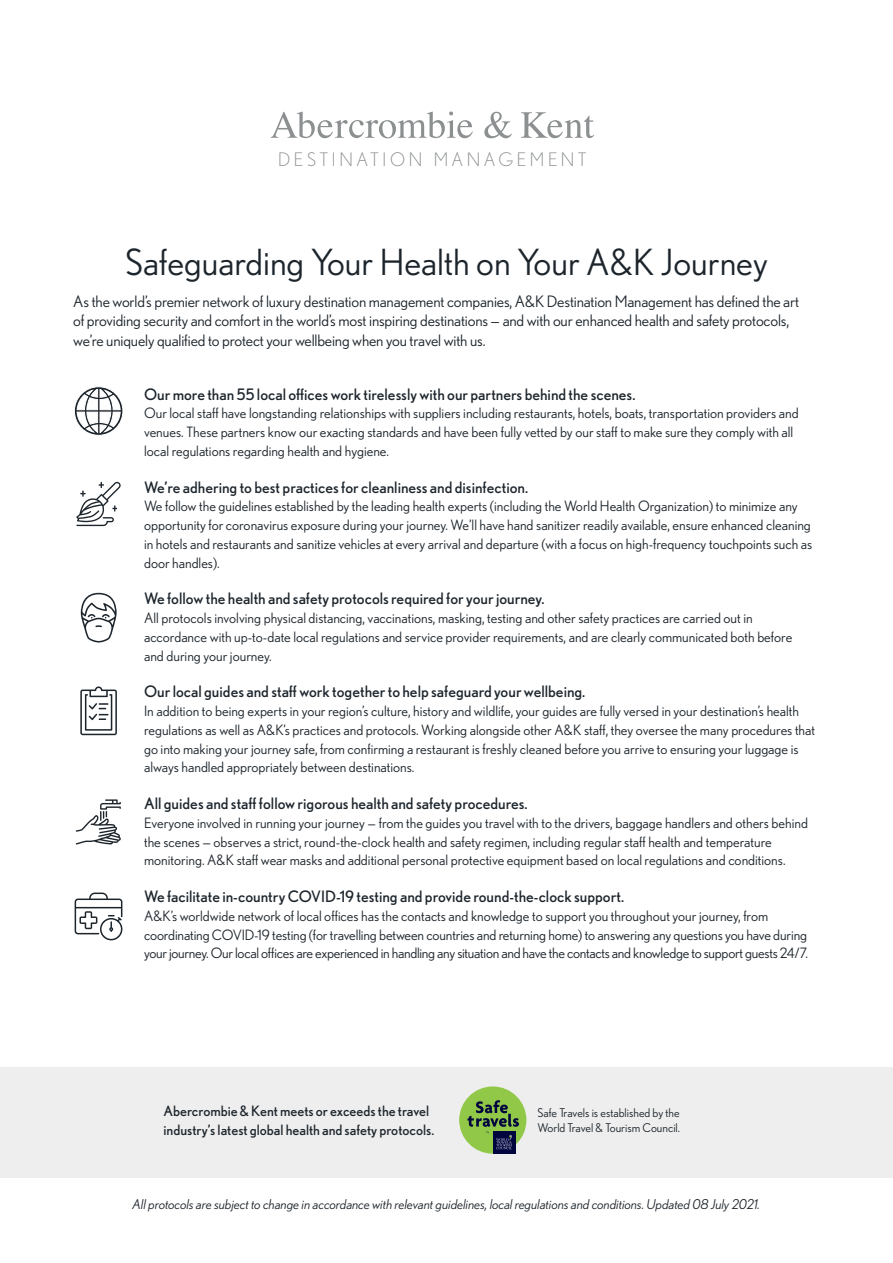
<style>
.page{position:relative;width:893px;height:1263px;background:#fff}
.page>*{position:absolute;margin:0;border:0;box-sizing:border-box;transform-origin:0 0}
.t1{font:36px "Nobel";color:#1d252c}
.t2{font:300 18.6px "Nobel";letter-spacing:.185em;color:#8c9091}
.t3{font:15.75px "Nobel";color:#1d252c}
.t4{font:15.75px/19.5px "Nobel";letter-spacing:-.01em;color:#1d252c}
.t5{font:14.25px/18.8px "Nobel";color:#1d252c}
.t6{font:14.25px/18.8px "Nobel";color:#1d252c}
.t7{font:italic 13.5px "Nobel";color:#1d252c}
.t8{font:12px/15px "Nobel";color:#1d252c}
</style>
<div class="page">
<div style="left:0;top:1068px;width:893px;height:110px;background:#eee"></div>
<div style="left:459px;top:1086px;width:67px;height:68px;background:#91c848;border-radius:50%"></div>
<div style="left:493px;top:1131px;width:22px;height:23px;background:#00053e"></div>
<svg style="left:467px;top:1100px;width:52px;height:49px"></svg>
<svg style="left:271px;top:111px;width:202px;height:27px"></svg>
<svg style="left:484px;top:112px;width:28px;height:26px"></svg>
<svg style="left:521px;top:112px;width:73px;height:26px"></svg>
<svg style="left:76px;top:482px;width:45px;height:44px"></svg>
<svg style="left:74px;top:386px;width:49px;height:50px"></svg>
<svg style="left:81px;top:593px;width:36px;height:49px"></svg>
<svg style="left:80px;top:686px;width:37px;height:49px"></svg>
<svg style="left:76px;top:799px;width:45px;height:45px"></svg>
<svg style="left:75px;top:892px;width:47px;height:48px"></svg>
<h2 class="t2" style="left:278px;top:148px;width:310px">DESTINATION MANAGEMENT</h2>
<h1 class="t1" style="left:125px;top:240px;width:644px">Safeguarding Your Health on Your A&amp;K Journey</h1>
<p class="t4" style="left:73px;top:291px;width:728px">As the world’s premier network of luxury destination management companies, A&amp;K Destination Management has defined the art of providing security and comfort in the world’s most inspiring destinations — and with our enhanced health and safety protocols, we’re uniquely qualified to protect your wellbeing when you travel with us.</p>
<p class="t3" style="left:144px;top:384px;width:493px">Our more than 55 local offices work tirelessly with our partners behind the scenes.</p>
<p class="t5" style="left:144px;top:404px;width:656px">Our local staff have longstanding relationships with suppliers including restaurants, hotels, boats, transportation providers and venues. These partners know our exacting standards and have been fully vetted by our staff to make sure they comply with all local regulations regarding health and hygiene.</p>
<p class="t3" style="left:144px;top:477px;width:386px">We’re adhering to best practices for cleanliness and disinfection.</p>
<p class="t5" style="left:144px;top:497px;width:670px">We follow the guidelines established by the leading health experts (including the World Health Organization) to minimize any opportunity for coronavirus exposure during your journey. We’ll have hand sanitizer readily available, ensure enhanced cleaning in hotels and restaurants and sanitize vehicles at every arrival and departure (with a focus on high-frequency touchpoints such as door handles).</p>
<p class="t3" style="left:144px;top:589px;width:402px">We follow the health and safety protocols required for your journey.</p>
<p class="t5" style="left:144px;top:609px;width:650px">All protocols involving physical distancing, vaccinations, masking, testing and other safety practices are carried out in accordance with up-to-date local regulations and service provider requirements, and are clearly communicated both before and during your journey.</p>
<p class="t3" style="left:144px;top:682px;width:443px">Our local guides and staff work together to help safeguard your wellbeing.</p>
<p class="t5" style="left:144px;top:702px;width:673px">In addition to being experts in your region’s culture, history and wildlife, your guides are fully versed in your destination’s health regulations as well as A&amp;K’s practices and protocols. Working alongside other A&amp;K staff, they oversee the many procedures that go into making your journey safe, from confirming a restaurant is freshly cleaned before you arrive to ensuring your luggage is always handled appropriately between destinations.</p>
<p class="t3" style="left:144px;top:794px;width:385px">All guides and staff follow rigorous health and safety procedures.</p>
<p class="t5" style="left:144px;top:813px;width:665px">Everyone involved in running your journey — from the guides you travel with to the drivers, baggage handlers and others behind the scenes — observes a strict, round-the-clock health and safety regimen, including regular staff health and temperature monitoring. A&amp;K staff wear masks and additional personal protective equipment based on local regulations and conditions.</p>
<p class="t3" style="left:144px;top:887px;width:482px">We facilitate in-country COVID-19 testing and provide round-the-clock support.</p>
<p class="t5" style="left:144px;top:906px;width:665px">A&amp;K’s worldwide network of local offices has the contacts and knowledge to support you throughout your journey, from coordinating COVID-19 testing (for travelling between countries and returning home) to answering any questions you have during your journey. Our local offices are experienced in handling any situation and have the contacts and knowledge to support guests 24/7.</p>
<p class="t6" style="left:164px;top:1102px;width:272px">Abercrombie &amp; Kent meets or exceeds the travel industry’s latest global health and safety protocols.</p>
<p class="t8" style="left:538px;top:1105px;width:144px">Safe Travels is established by the<br>World Travel &amp; Tourism Council.</p>
<p class="t7" style="left:133px;top:1196px;width:629px">All protocols are subject to change in accordance with relevant guidelines, local regulations and conditions. Updated 08 July 2021.</p>
</div>
